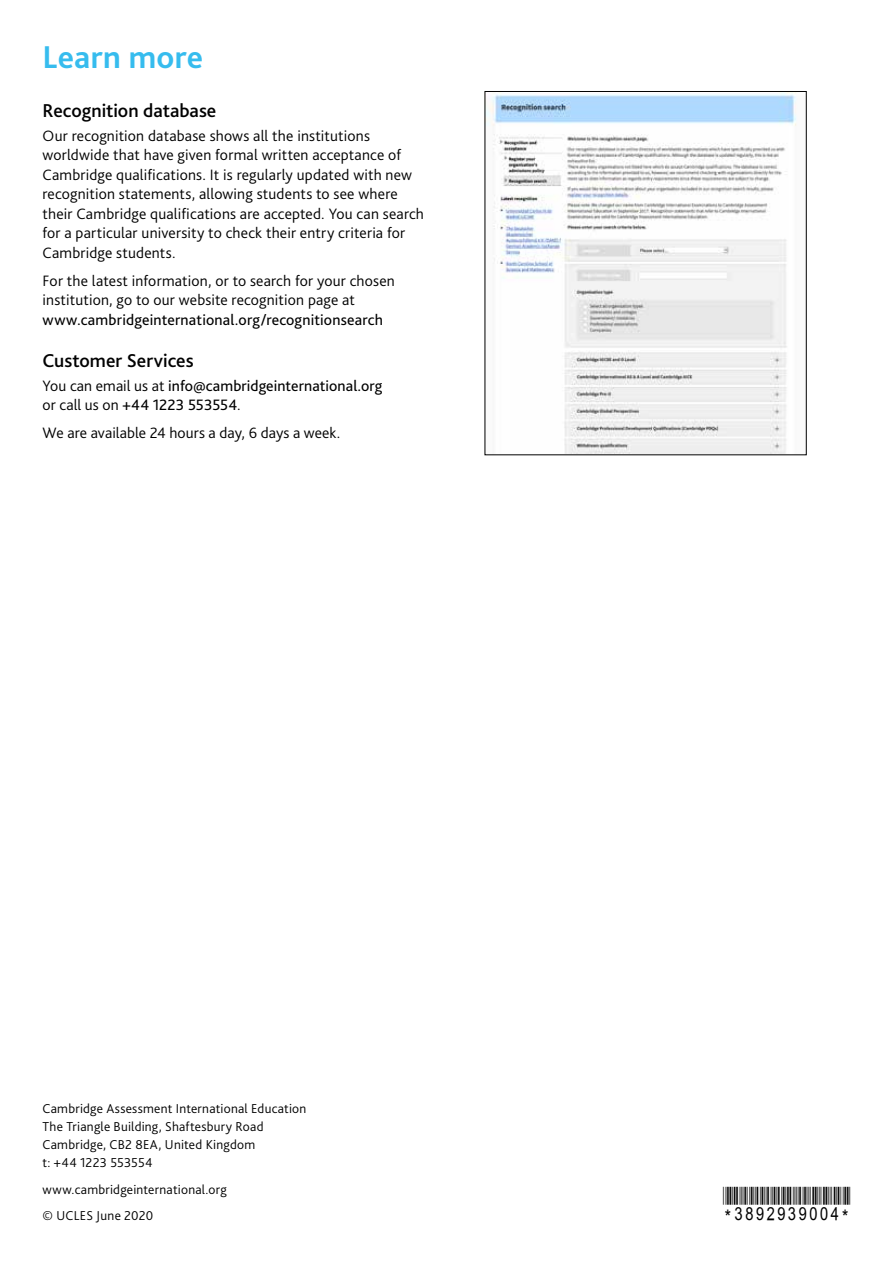
<style>
.page{position:relative;width:893px;height:1263px;background:#fff}
.page>*{position:absolute;margin:0;border:0;box-sizing:border-box;transform-origin:0 0}
.t1{font:700 33px "Bliss Pro";letter-spacing:.01em;color:#36bcee}
.t2{font:500 19.5px "Bliss Pro";color:#000}
.t3{font:18px "ABCC39 Short Text";letter-spacing:.01em;color:#000}
.t4{font:300 15.75px/19.5px "Bliss Pro";letter-spacing:.01em;color:#000}
.t5{font:15.75px/19.5px "Bliss Pro";letter-spacing:.01em;color:#000}
.t6{font:300 13.5px/18px "Bliss Pro";letter-spacing:.015em;color:#000}
.s1{font-weight:300}
</style>
<div class="page">
<img style="left:487px;top:93px;width:310px;height:360px">
<h1 class="t1" style="left:43px;top:36px;width:162px">Learn more</h1>
<p class="t2" style="left:43px;top:98px;width:175px">Recognition database</p>
<p class="t4" style="left:43px;top:126px;width:383px">Our recognition database shows all the institutions worldwide that have given formal written acceptance of Cambridge qualifications. It is regularly updated with new recognition statements, allowing students to see where their Cambridge qualifications are accepted. You can search for a particular university to check their entry criteria for Cambridge students.</p>
<p class="t4" style="left:43px;top:271px;width:354px">For the latest information, or to search for your chosen institution, go to our website recognition page at</p>
<p class="t5" style="left:43px;top:310px;width:342px">www.cambridgeinternational.org/recognitionsearch</p>
<p class="t2" style="left:43px;top:348px;width:153px">Customer Services</p>
<p class="t5" style="left:43px;top:376px;width:341px"><span class="s1">You can email us at</span> info@cambridgeinternational.org <span class="s1">or call us on</span> +44 1223 553554<span class="s1">.</span></p>
<p class="t4" style="left:43px;top:423px;width:299px">We are available 24 hours a day, 6 days a week.</p>
<p class="t6" style="left:43px;top:1100px;width:265px">Cambridge Assessment International Education The Triangle Building, Shaftesbury Road Cambridge, CB2 8EA, United Kingdom<br>t: +44 1223 553554</p>
<p class="t6" style="left:43px;top:1176px;width:186px;line-height:26.5px">www.cambridgeinternational.org © UCLES June 2020</p>
<p class="t3" style="left:723px;top:1204px;width:129px">*3892939004*</p>
</div>
